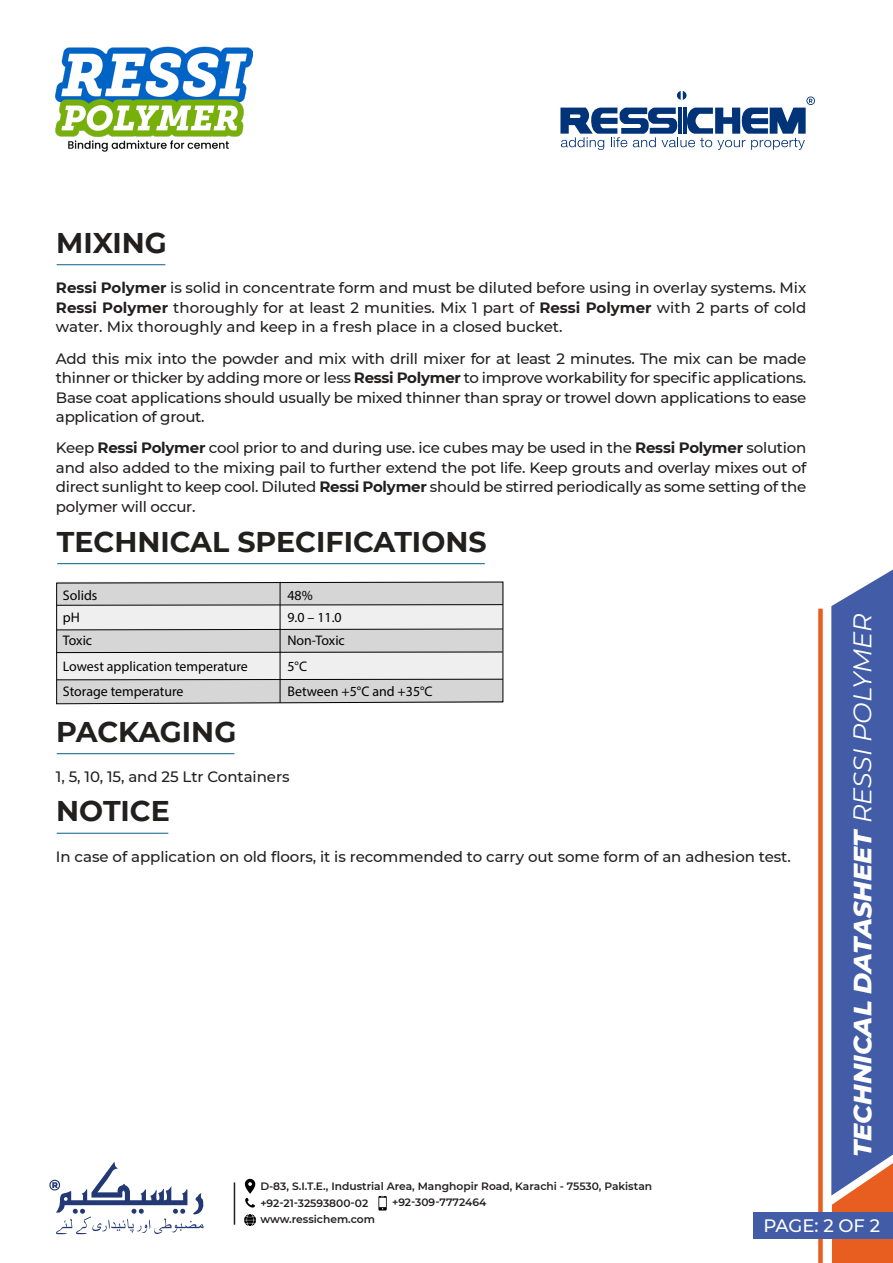
<style>
.page{position:relative;width:893px;height:1263px;background:#fff}
.page>*{position:absolute;margin:0;border:0;box-sizing:border-box;transform-origin:0 0}
.t1{font:700 28.5px "Montserrat";color:#221f1f}
.t2{font:italic 800 25.5px "Montserrat";color:#fff}
.t3{font:500 18px "Montserrat";letter-spacing:-.005em;color:#fff}
.t4{font:500 15px/19.5px "Montserrat";letter-spacing:-.01em;color:#221f1f;text-align:justify}
.t5{font:13.95px/22.4px "Myriad Pro";color:#000}
.t6{font:600 10.65px/16.6px "Montserrat";color:#221f1f}
.s1{font-weight:700}
.s2{font-weight:400}
</style>
<div class="page">
<div style="left:818px;top:609px;width:5px;height:654px;background:#e85e21"></div>
<hr style="left:234px;top:1182px;width:1px;height:43px;background:#221f1f">
<svg style="left:244px;top:1214px;width:12px;height:12px"></svg>
<svg style="left:245px;top:1178px;width:10px;height:29px"></svg>
<svg style="left:831px;top:569px;width:62px;height:694px;background:#5865a1"></svg>
<div style="left:753px;top:1212px;width:140px;height:26px;background:#425ca7"></div>
<hr style="left:57px;top:753px;width:177px;height:1px;background:#065f8b">
<hr style="left:57px;top:833px;width:111px;height:1px;background:#065f8b">
<hr style="left:57px;top:264px;width:108px;height:1px;background:#065f8b">
<hr style="left:57px;top:563px;width:428px;height:1px;background:#065f8b">
<svg style="left:56px;top:582px;width:447px;height:122px"></svg>
<hr style="left:280px;top:582px;width:1px;height:121px;background:#000">
<img style="left:56px;top:46px;width:197px;height:106px">
<svg style="left:560px;top:91px;width:255px;height:59px"></svg>
<hr style="left:678px;top:108px;width:3px;height:26px;background:#003378">
<hr style="left:683px;top:108px;width:3px;height:26px;background:#003378">
<svg style="left:49px;top:1161px;width:154px;height:73px"></svg>
<svg style="left:378px;top:1196px;width:9px;height:14px"></svg>
<h1 class="t1" style="left:56px;top:222px;width:112px">MIXING</h1>
<p class="t4" style="left:56px;top:278px;width:752px"><span class="s1">Ressi Polymer</span> is solid in concentrate form and must be diluted before using in overlay systems. Mix <span class="s1">Ressi Polymer</span> thoroughly for at least 2 munities. Mix 1 part of <span class="s1">Ressi Polymer</span> with 2 parts of cold water. Mix thoroughly and keep in a fresh place in a closed bucket.</p>
<p class="t4" style="left:56px;top:348px;width:752px">Add this mix into the powder and mix with drill mixer for at least 2 minutes. The mix can be made thinner or thicker by adding more or less <span class="s1">Ressi Polymer</span> to improve workability for specific applications.<br>Base coat applications should usually be mixed thinner than spray or trowel down applications to ease application of grout.</p>
<p class="t4" style="left:56px;top:438px;width:752px">Keep <span class="s1">Ressi Polymer</span> cool prior to and during use. ice cubes may be used in the <span class="s1">Ressi Polymer</span> solution and also added to the mixing pail to further extend the pot life. Keep grouts and overlay mixes out of direct sunlight to keep cool. Diluted <span class="s1">Ressi Polymer</span> should be stirred periodically as some setting of the polymer will occur.</p>
<h1 class="t1" style="left:57px;top:521px;width:431px">TECHNICAL SPECIFICATIONS</h1>
<p class="t5" style="left:63px;top:583px;width:36px">Solids</p>
<p class="t5" style="left:287px;top:583px;width:56px">48%<br>9.0 – 11.0</p>
<p class="t5" style="left:63px;top:655px;width:187px">Lowest application temperature</p>
<p class="t5" style="left:63px;top:605px;width:31px;line-height:23.4px">pH<br>Toxic</p>
<p class="t5" style="left:287px;top:629px;width:59px">Non-Toxic</p>
<p class="t5" style="left:287px;top:655px;width:21px">5°C</p>
<p class="t5" style="left:63px;top:680px;width:122px">Storage temperature</p>
<p class="t5" style="left:287px;top:680px;width:147px">Between +5°C and +35°C</p>
<h1 class="t1" style="left:56px;top:711px;width:182px">PACKAGING</h1>
<p class="t4" style="left:56px;top:767px;width:235px">1, 5, 10, 15, and 25 Ltr Containers</p>
<h1 class="t1" style="left:56px;top:790px;width:115px">NOTICE</h1>
<p class="t4" style="left:56px;top:846px;width:736px">In case of application on old floors, it is recommended to carry out some form of an adhesion test.</p>
<h2 class="t2" style="left:844px;top:1157px;width:545px;rotate:-90deg">TECHNICAL DATASHEET <span class="s2">RESSI POLYMER</span></h2>
<p class="t6" style="left:260px;top:1177px;width:393px">D-83, S.I.T.E., Industrial Area, Manghopir Road, Karachi - 75530, Pakistan +92-21-32593800-02<br>www.ressichem.com</p>
<p class="t6" style="left:392px;top:1194px;width:96px">+92-309-7772464</p>
<p class="t3" style="left:763px;top:1213px;width:118px">PAGE: 2 OF 2</p>
</div>
